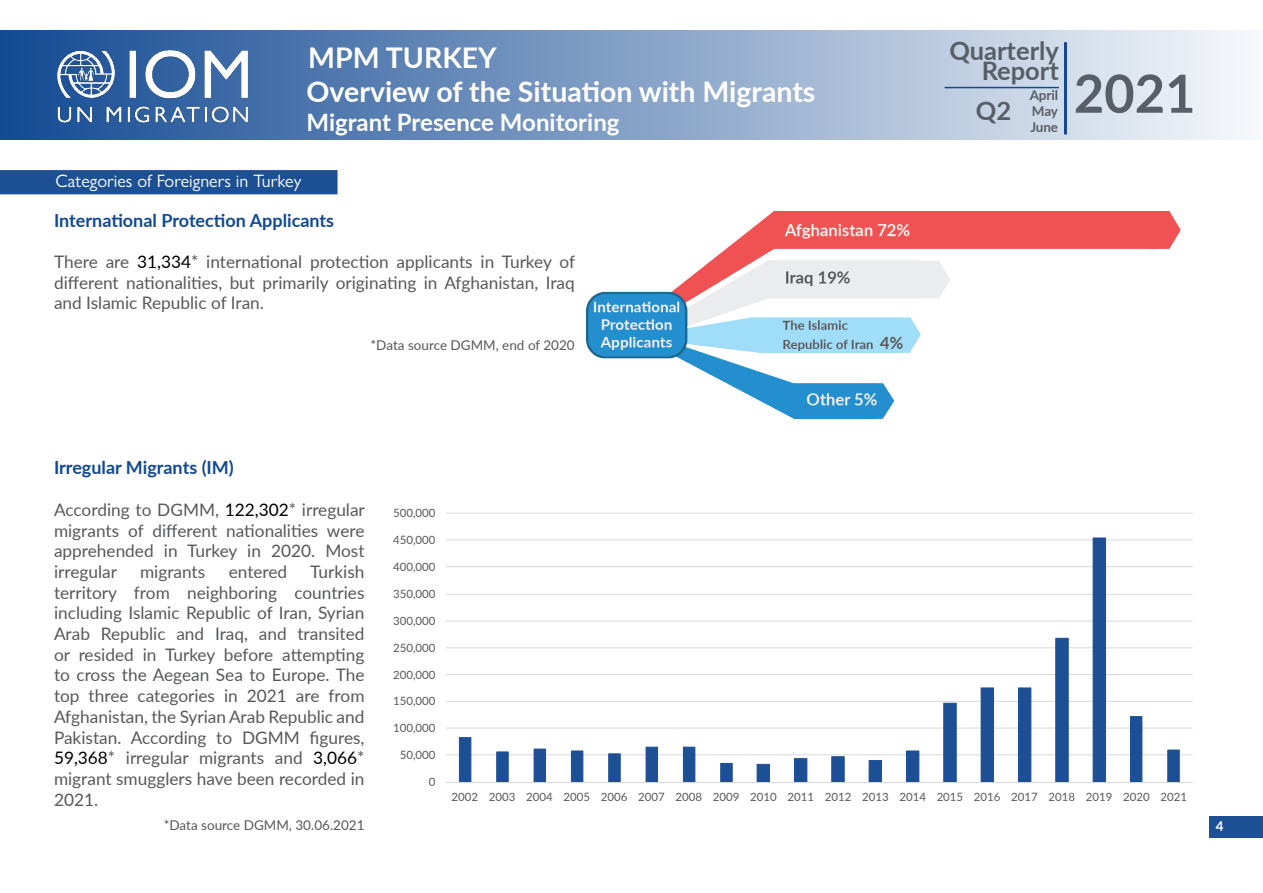
<style>
.page{position:relative;width:1263px;height:893px;background:#fff}
.page>*{position:absolute;margin:0;border:0;box-sizing:border-box;transform-origin:0 0}
.t1{font:700 52.5px "Lato";color:#585e67}
.t2{font:700 28.5px "Lato";color:#fff}
.t3{font:700 25.5px/20.5px "Lato";color:#585e67;text-align:right}
.t4{font:700 24px "Lato";color:#fff}
.t5{font:700 18px "Lato";color:#124992}
.t6{font:18px "Gill Sans Nova";color:#fff}
.t7{font:17.25px/20.7px "Lato";color:#57585a;text-align:justify}
.t8{font:13.5px "Lato";color:#57585a}
.t9{font:700 13.5px/16px "Lato";letter-spacing:-.01em;color:#585e67;text-align:justify}
.t10{font:700 13.5px "Lato";color:#fff}
.t11{font:11.4px "Lato";color:#595959}
.s1{color:#000}
</style>
<div class="page">
<svg style="left:0;top:30px;width:1251px;height:110px;background:#9ab1d0"></svg>
<hr style="left:944px;top:87px;width:115px;height:1px;background:#124992">
<hr style="left:1064px;top:42px;width:3px;height:92px;background:#124992">
<img style="left:21px;top:30px;width:262px;height:110px">
<div style="left:1209px;top:816px;width:54px;height:21px;background:#1c4f94"></div>
<div style="left:0;top:170px;width:338px;height:24px;background:#1c4f94"></div>
<img style="left:587px;top:212px;width:594px;height:207px">
<hr style="left:446px;top:754px;width:747px;height:1px;background:#d9d9d9">
<hr style="left:446px;top:728px;width:747px;height:1px;background:#d9d9d9">
<hr style="left:446px;top:701px;width:747px;height:1px;background:#d9d9d9">
<hr style="left:446px;top:674px;width:747px;height:1px;background:#d9d9d9">
<hr style="left:446px;top:647px;width:747px;height:1px;background:#d9d9d9">
<hr style="left:446px;top:621px;width:747px;height:1px;background:#d9d9d9">
<hr style="left:446px;top:594px;width:747px;height:1px;background:#d9d9d9">
<hr style="left:446px;top:566px;width:747px;height:1px;background:#d9d9d9">
<hr style="left:446px;top:539px;width:747px;height:1px;background:#d9d9d9">
<hr style="left:446px;top:513px;width:747px;height:1px;background:#d9d9d9">
<svg style="left:458px;top:537px;width:722px;height:245px"></svg>
<hr style="left:446px;top:782px;width:747px;height:1px;background:#d9d9d9">
<h2 class="t2" style="left:308px;top:37px;width:190px">MPM TURKEY</h2>
<h3 class="t3" style="left:949px;top:39px;width:111px">Quarterly<br>Report</h3>
<p class="t9" style="left:1030px;top:87px;width:30px">April May June</p>
<h2 class="t2" style="left:307px;top:70px;width:510px">Overview of the Situation with Migrants</h2>
<h1 class="t1" style="left:1074px;top:55px;width:123px">2021</h1>
<h3 class="t3" style="left:976px;top:99px;width:37px">Q2</h3>
<h3 class="t4" style="left:307px;top:105px;width:314px">Migrant Presence Monitoring</h3>
<p class="t6" style="left:56px;top:170px;width:247px">Categories of Foreigners in Turkey</p>
<p class="t5" style="left:54px;top:207px;width:282px">International Protection Applicants</p>
<p class="t7" style="left:54px;top:251px;width:523px">There are <span class="s1">31,334</span>* international protection applicants in Turkey of different nationalities, but primarily originating in Afghanistan, Iraq and Islamic Republic of Iran.</p>
<p class="t8" style="left:371px;top:335px;width:206px">*Data source DGMM, end of 2020</p>
<p class="t5" style="left:54px;top:454px;width:181px">Irregular Migrants (IM)</p>
<p class="t7" style="left:54px;top:498px;width:312px">According to DGMM, <span class="s1">122,302</span>* irregular migrants of different nationalities were apprehended in Turkey in 2020. Most irregular</p>
<p class="t7" style="left:54px;top:561px;width:312px;text-indent:256px">Turkish territory from neighboring countries including Islamic Republic of Iran, Syrian Arab Republic and Iraq, and transited or resided in Turkey before attempting to cross the Aegean Sea to Europe. The top three categories in 2021 are from Afghanistan, the Syrian Arab Republic and Pakistan. According to DGMM figures, <span class="s1">59,368</span>* irregular migrants and <span class="s1">3,066</span>* migrant smugglers have been recorded in 2021.</p>
<p class="t8" style="left:164px;top:815px;width:202px">*Data source DGMM, 30.06.2021</p>
<p class="t7" style="left:140px;top:561px;width:67px">migrants</p>
<p class="t7" style="left:229px;top:561px;width:60px">entered</p>
<p class="t11" style="left:393px;top:505px;width:44px">500,000</p>
<p class="t11" style="left:393px;top:532px;width:44px">450,000</p>
<p class="t11" style="left:393px;top:559px;width:44px">400,000</p>
<p class="t11" style="left:393px;top:586px;width:44px">350,000</p>
<p class="t11" style="left:393px;top:612px;width:44px">300,000</p>
<p class="t11" style="left:393px;top:639px;width:44px">250,000</p>
<p class="t11" style="left:393px;top:666px;width:44px">200,000</p>
<p class="t11" style="left:393px;top:693px;width:44px">150,000</p>
<p class="t11" style="left:393px;top:720px;width:44px">100,000</p>
<p class="t11" style="left:400px;top:747px;width:37px">50,000</p>
<p class="t11" style="left:429px;top:774px;width:8px">0</p>
<p class="t11" style="left:452px;top:789px;width:737px">2002 2003 2004 2005 2006 2007 2008 2009 2010 2011 2012 2013 2014 2015 2016 2017 2018 2019 2020 2021</p>
<p class="t10" style="left:1216px;top:816px;width:9px">4</p>
</div>
